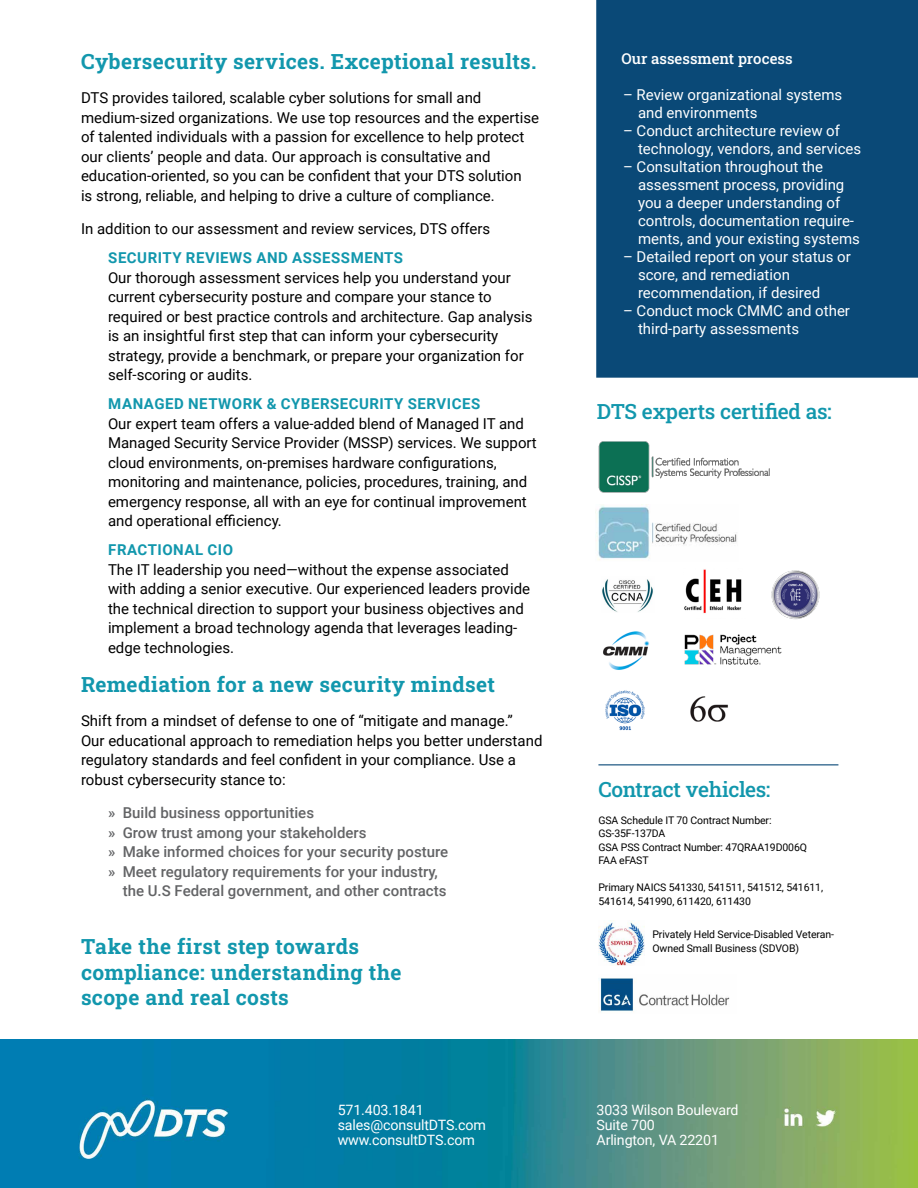
<style>
.page{position:relative;width:918px;height:1188px;background:#fff}
.page>*{position:absolute;margin:0;border:0;box-sizing:border-box;transform-origin:0 0}
.t1{font:700 21px/25.2px "Roboto Slab";letter-spacing:.015em;color:#1297ad}
.t2{font:500 21px "Roboto Slab";letter-spacing:-.015em;color:#1297ad}
.t3{font:15px/19.5px "Roboto";color:#000}
.t4{font:15px/18px "Roboto";color:#fff}
.t5{font:500 15px "Roboto";color:#636466}
.t6{font:700 15px "Roboto";letter-spacing:.035em;color:#1297ad}
.t7{font:500 15px "Roboto Slab";color:#fff}
.t8{font:14.25px/15px "Roboto";letter-spacing:-.01em;color:#fff}
.t9{font:10.5px/13.5px "Roboto";letter-spacing:-.01em;color:#000}
</style>
<div class="page">
<img style="left:600px;top:978px;width:130px;height:34px">
<img style="left:598px;top:921px;width:46px;height:44px">
<hr style="left:598px;top:764px;width:240px;height:1px;background:#0a4977">
<img style="left:598px;top:441px;width:172px;height:52px">
<img style="left:596px;top:505px;width:141px;height:55px">
<img style="left:602px;top:579px;width:51px;height:33px">
<img style="left:684px;top:569px;width:58px;height:45px">
<img style="left:771px;top:570px;width:49px;height:50px">
<img style="left:605px;top:690px;width:123px;height:41px">
<img style="left:684px;top:634px;width:98px;height:31px">
<img style="left:603px;top:631px;width:47px;height:39px">
<img style="left:0;top:1040px;width:918px;height:148px">
<div style="left:597px;top:0;width:321px;height:377px;background:#0a4977"></div>
<div style="left:596px;top:0;width:322px;height:378px;border:2px solid #0a4977"></div>
<h1 class="t1" style="left:81px;top:48px;width:457px">Cybersecurity services. Exceptional results.</h1>
<p class="t3" style="left:81px;top:87px;width:460px">DTS provides tailored, scalable cyber solutions for small and medium-sized organizations. We use top resources and the expertise of talented individuals with a passion for excellence to help protect our clients’ people and data. Our approach is consultative and education-oriented, so you can be confident that your DTS solution<br>is strong, reliable, and helping to drive a culture of compliance.</p>
<p class="t3" style="left:81px;top:218px;width:411px">In addition to our assessment and review services, DTS offers</p>
<p class="t6" style="left:108px;top:247px;width:296px">SECURITY REVIEWS AND ASSESSMENTS</p>
<p class="t3" style="left:108px;top:267px;width:426px">Our thorough assessment services help you understand your current cybersecurity posture and compare your stance to required or best practice controls and architecture. Gap analysis is an insightful first step that can inform your cybersecurity strategy, provide a benchmark, or prepare your organization for self-scoring or audits.</p>
<p class="t6" style="left:108px;top:393px;width:373px">MANAGED NETWORK &amp; CYBERSECURITY SERVICES</p>
<p class="t3" style="left:108px;top:413px;width:430px">Our expert team offers a value-added blend of Managed IT and Managed Security Service Provider (MSSP) services. We support cloud environments, on-premises hardware configurations, monitoring and maintenance, policies, procedures, training, and emergency response, all with an eye for continual improvement and operational efficiency.</p>
<p class="t6" style="left:108px;top:539px;width:126px">FRACTIONAL CIO</p>
<p class="t3" style="left:108px;top:559px;width:424px">The IT leadership you need—without the expense associated with adding a senior executive. Our experienced leaders provide the technical direction to support your business objectives and implement a broad technology agenda that leverages leading&shy;edge technologies.</p>
<h1 class="t1" style="left:81px;top:671px;width:416px">Remediation for a new security mindset</h1>
<p class="t3" style="left:81px;top:711px;width:463px">Shift from a mindset of defense to one of “mitigate and manage.”<br>Our educational approach to remediation helps you better understand regulatory standards and feel confident in your compliance. Use a robust cybersecurity stance to:</p>
<p class="t5" style="left:108px;top:803px;width:208px">» Build business opportunities</p>
<p class="t5" style="left:108px;top:822px;width:260px">» Grow trust among your stakeholders</p>
<p class="t5" style="left:108px;top:842px;width:342px">» Make informed choices for your security posture</p>
<p class="t5" style="left:108px;top:861px;width:331px">» Meet regulatory requirements for your industry,</p>
<p class="t5" style="left:123px;top:881px;width:325px">the U.S Federal government, and other contracts</p>
<h1 class="t1" style="left:81px;top:934px;width:322px">Take the first step towards compliance: understanding the scope and real costs</h1>
<p class="t7" style="left:622px;top:48px;width:173px">Our assessment process</p>
<p class="t4" style="left:638px;top:85px;width:206px;text-indent:-15px">– Review organizational systems and environments</p>
<p class="t4" style="left:638px;top:121px;width:225px;text-indent:-15px">– Conduct architecture review of technology, vendors, and services</p>
<p class="t4" style="left:638px;top:157px;width:223px;text-indent:-15px">– Consultation throughout the assessment process, providing you a deeper understanding of controls, documentation require&shy;ments, and your existing systems</p>
<p class="t4" style="left:638px;top:247px;width:214px;text-indent:-15px">– Detailed report on your status or score, and remediation recommendation, if desired</p>
<p class="t4" style="left:638px;top:301px;width:214px;text-indent:-15px">– Conduct mock CMMC and other third-party assessments</p>
<h1 class="t2" style="left:597px;top:397px;width:236px">DTS experts certified as:</h1>
<h1 class="t2" style="left:598px;top:775px;width:174px">Contract vehicles:</h1>
<p class="t9" style="left:598px;top:813px;width:210px">GSA Schedule IT 70 Contract Number:<br>GS-35F-137DA<br>GSA PSS Contract Number: 47QRAA19D006Q<br>FAA eFAST</p>
<p class="t9" style="left:598px;top:880px;width:226px">Primary NAICS 541330, 541511, 541512, 541611,<br>541614, 541990, 611420, 611430</p>
<p class="t9" style="left:652px;top:928px;width:183px">Privately Held Service-Disabled Veteran-<br>Owned Small Business (SDVOB)</p>
<p class="t8" style="left:338px;top:1102px;width:150px">571.403.1841 sales@consultDTS.com www.consultDTS.com</p>
<p class="t8" style="left:597px;top:1102px;width:144px">3033 Wilson Boulevard<br>Suite 700<br>Arlington, VA 22201</p>
</div>
